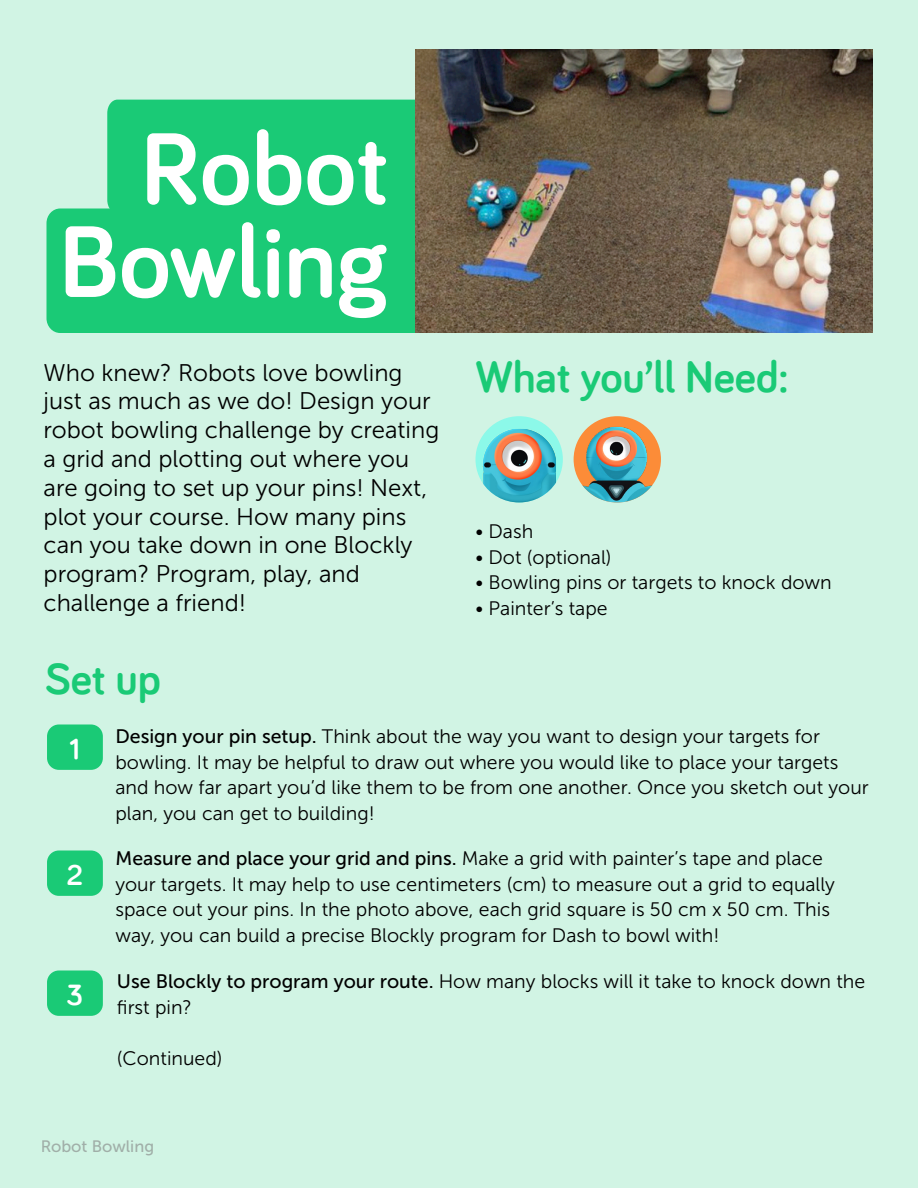
<style>
.page{position:relative;width:918px;height:1188px;background:#fff}
.page>*{position:absolute;margin:0;border:0;box-sizing:border-box;transform-origin:0 0}
.Section_Title_-_Ligh{font:700 105px/93px "Bariol";color:#fff;text-align:right}
.Header_-_Dark{font:700 45px "Bariol";color:#1aca76}
.Step_Number{font:700 29.55px "Bariol";color:#fff}
.Section_Intro_-_Dark{font:24px/28.8px "Museo Sans 300";color:#000}
.Body_Copy_-_Dark{font:19.5px/25.5px "Museo Sans 300";color:#000}
.t1{font:16.5px "Museo Sans 500";color:#808080}
.s1{font-family:"Museo Sans 500"}
</style>
<div class="page">
<div style="left:0;top:0;width:917px;height:1188px;background:#d1f4e4"></div>
<div style="left:107px;top:100px;width:309px;height:108px;background:#1aca76"></div>
<div style="left:46px;top:208px;width:370px;height:125px;background:#1aca76"></div>
<div style="left:476px;top:416px;width:87px;height:86px;background:#8cf9e9;border-radius:50%"></div>
<img style="left:482px;top:429px;width:74px;height:73px">
<div style="left:574px;top:416px;width:87px;height:86px;background:#fc8c38;border-radius:50%"></div>
<img style="left:574px;top:427px;width:87px;height:75px">
<div style="left:47px;top:724px;width:56px;height:46px;background:#1aca76;border-radius:12px"></div>
<div style="left:47px;top:850px;width:56px;height:46px;background:#1aca76;border-radius:12px"></div>
<div style="left:47px;top:971px;width:56px;height:45px;background:#1aca76;border-radius:12px"></div>
<img style="left:416px;top:50px;width:457px;height:283px">
<p class="Section_Title_-_Ligh" style="left:59px;top:118px;width:331px">Robot<br>Bowling</p>
<p class="Section_Intro_-_Dark" style="left:44px;top:358px;width:397px">Who knew? Robots love bowling just as much as we do! Design your robot bowling challenge by creating a grid and plotting out where you are going to set up your pins! Next, plot your course. How many pins can you take down in one Blockly program? Program, play, and challenge a friend!</p>
<p class="Header_-_Dark" style="left:476px;top:346px;width:314px">What you’ll Need:</p>
<p class="Body_Copy_-_Dark" style="left:476px;top:519px;width:59px">• Dash</p>
<p class="Body_Copy_-_Dark" style="left:476px;top:544px;width:138px">• Dot (optional)</p>
<p class="Body_Copy_-_Dark" style="left:476px;top:570px;width:358px">• Bowling pins or targets to knock down</p>
<p class="Body_Copy_-_Dark" style="left:476px;top:595px;width:134px">• Painter’s tape</p>
<p class="Header_-_Dark" style="left:45px;top:648px;width:117px">Set up</p>
<p class="Step_Number" style="left:70px;top:729px;width:12px">1</p>
<p class="Body_Copy_-_Dark" style="left:115px;top:724px;width:755px"><span class="s1">Design your pin setup.</span> Think about the way you want to design your targets for bowling. It may be helpful to draw out where you would like to place your targets and how far apart you’d like them to be from one another. Once you sketch out your plan, you can get to building!</p>
<p class="Body_Copy_-_Dark" style="left:115px;top:846px;width:721px"><span class="s1">Measure and place your grid and pins.</span> Make a grid with painter’s tape and place your targets. It may help to use centimeters (cm) to measure out a grid to equally space out your pins. In the photo above, each grid square is 50 cm x 50 cm. This way, you can build a precise Blockly program for Dash to bowl with!</p>
<p class="Body_Copy_-_Dark" style="left:117px;top:969px;width:750px"><span class="s1">Use Blockly to program your route.</span> How many blocks will it take to knock down the first pin?</p>
<p class="Body_Copy_-_Dark" style="left:117px;top:1045px;width:107px">(Continued)</p>
<p class="Step_Number" style="left:67px;top:855px;width:18px">2</p>
<p class="Step_Number" style="left:66px;top:975px;width:18px">3</p>
<p class="t1" style="left:40px;top:1138px;width:115px">Robot Bowling</p>
</div>
